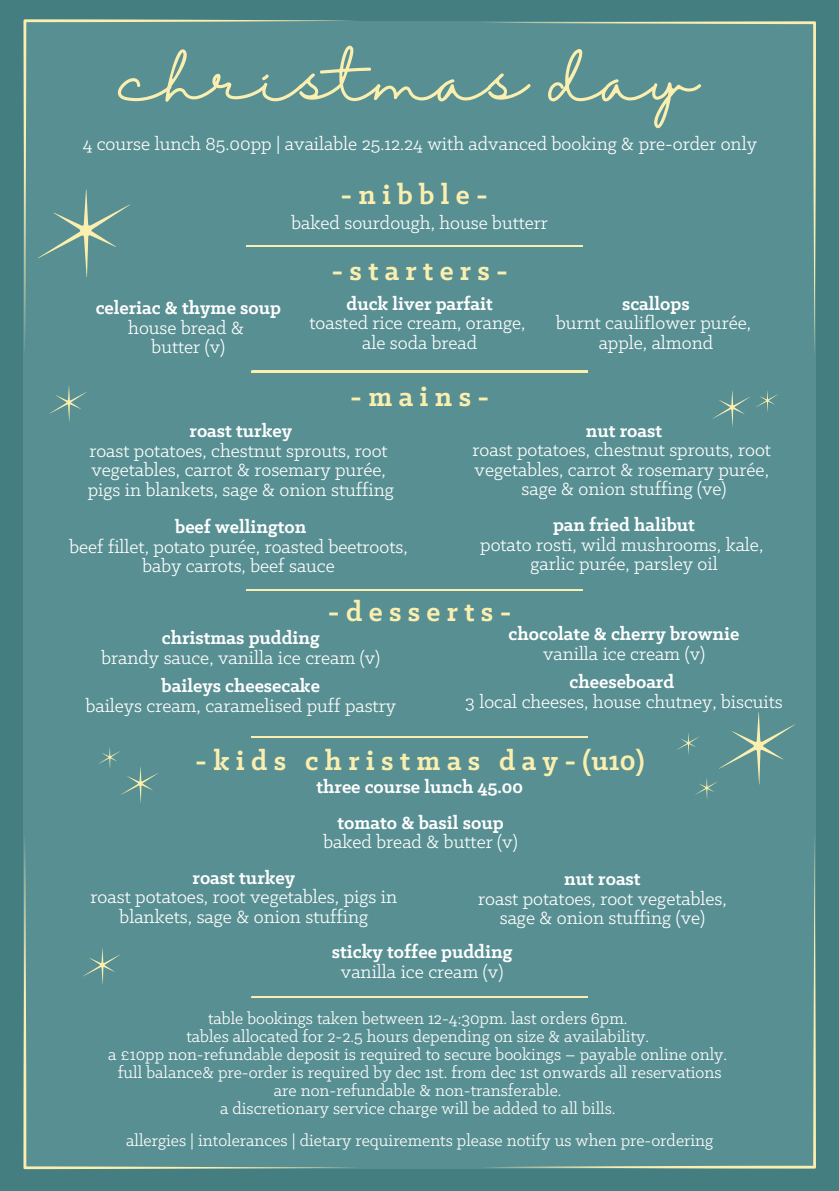
<style>
.page{position:relative;width:839px;height:1191px;background:#fff}
.page>*{position:absolute;margin:0;border:0;box-sizing:border-box;transform-origin:0 0}
.t1{font:60px "Halimun";color:#fbefb0}
.t2{font:700 30px "Klinic Slab";letter-spacing:.21em;color:#fbefb0}
.t3{font:20px/19.6px "Klinic Slab";color:#fff;text-align:center}
.t4{font:700 20px/19.6px "Klinic Slab";color:#fff;text-align:center}
.t5{font:18px/18px "Klinic Slab";color:#fff;text-align:center}
.s1{font-weight:700}
.s2{font-weight:400}
</style>
<div class="page">
<div style="left:0;top:0;width:838px;height:1191px;background:#447e81"></div>
<div style="left:24px;top:21px;width:792px;height:1148px;background:#588f92"></div>
<svg style="left:252px;top:371px;width:335px;height:1px"></svg>
<svg style="left:246px;top:589px;width:336px;height:2px"></svg>
<svg style="left:359px;top:245px;width:121px;height:2px"></svg>
<svg style="left:480px;top:21px;width:336px;height:331px"></svg>
<svg style="left:252px;top:736px;width:335px;height:2px"></svg>
<svg style="left:49px;top:386px;width:38px;height:35px"></svg>
<svg style="left:712px;top:390px;width:66px;height:36px"></svg>
<svg style="left:98px;top:747px;width:60px;height:55px"></svg>
<svg style="left:24px;top:19px;width:335px;height:331px"></svg>
<svg style="left:24px;top:838px;width:330px;height:331px"></svg>
<svg style="left:485px;top:838px;width:330px;height:331px"></svg>
<svg style="left:83px;top:948px;width:37px;height:36px"></svg>
<svg style="left:677px;top:712px;width:117px;height:87px"></svg>
<svg style="left:252px;top:996px;width:335px;height:2px"></svg>
<p class="t1" style="left:120px;top:45px;width:578px">christmas day</p>
<h3 class="t3" style="left:83px;top:135px;width:675px">4 course lunch 85.00pp | available 25.12.24 with advanced booking &amp; pre-order only</h3>
<h2 class="t2" style="left:340px;top:182px;width:149px">-nibble-</h2>
<h2 class="t3" style="left:291px;top:214px;width:258px">baked sourdough, house butterr</h2>
<h3 class="t2" style="left:331px;top:257px;width:178px">-starters-</h3>
<h3 class="t3" style="left:96px;top:299px;width:187px"><span class="s1">celeriac &amp; thyme soup </span>house bread &amp;<br>butter (v)</h3>
<p class="t3" style="left:309px;top:295px;width:217px"><span class="s1">duck liver parfait<br></span>toasted rice cream, orange, ale soda bread</p>
<p class="t3" style="left:556px;top:295px;width:196px"><span class="s1">scallops<br></span>burnt cauliflower purée, apple, almond</p>
<h3 class="t2" style="left:350px;top:384px;width:140px">-mains-</h3>
<p class="t3" style="left:472px;top:422px;width:300px"><span class="s1">nut roast<br></span>roast potatoes, chestnut sprouts, root vegetables, carrot &amp; rosemary purée,</p>
<h2 class="t3" style="left:521px;top:480px;width:206px">sage &amp; onion stuffing (ve)</h2>
<p class="t3" style="left:69px;top:518px;width:340px"><span class="s1">beef wellington<br></span>beef fillet, potato purée, roasted beetroots, baby carrots, beef sauce</p>
<p class="t3" style="left:480px;top:517px;width:284px"><span class="s1">pan fried halibut<br></span>potato rosti, wild mushrooms, kale, garlic purée, parsley oil</p>
<p class="t2" style="left:328px;top:599px;width:185px">-desserts-</p>
<h3 class="t4" style="left:508px;top:626px;width:232px">chocolate &amp; cherry brownie <span class="s2">vanilla ice cream (v)</span></h3>
<h3 class="t3" style="left:89px;top:423px;width:300px"><span class="s1">roast turkey<br></span>roast potatoes, chestnut sprouts, root vegetables, carrot &amp; rosemary purée,</h3>
<h1 class="t3" style="left:88px;top:481px;width:307px">pigs in blankets, sage &amp; onion stuffing</h1>
<h3 class="t3" style="left:101px;top:630px;width:280px"><span class="s1">christmas pudding<br></span>brandy sauce, vanilla ice cream (v)</h3>
<h3 class="t3" style="left:86px;top:678px;width:312px"><span class="s1">baileys cheesecake<br></span>baileys cream, caramelised puff pastry</h3>
<h3 class="t3" style="left:465px;top:674px;width:319px"><span class="s1">cheeseboard<br></span>3 local cheeses, house chutney, biscuits</h3>
<p class="t2" style="left:195px;top:748px;width:450px">-kids christmas day-(u10)</p>
<p class="t4" style="left:316px;top:779px;width:208px">three course lunch 45.00</p>
<h3 class="t3" style="left:323px;top:814px;width:196px"><span class="s1">tomato &amp; basil soup </span>baked bread &amp; butter (v)</h3>
<h3 class="t3" style="left:91px;top:869px;width:308px"><span class="s1">roast turkey<br></span>roast potatoes, root vegetables, pigs in blankets, sage &amp; onion stuffing</h3>
<h3 class="t3" style="left:478px;top:871px;width:250px"><span class="s1">nut roast<br></span>roast potatoes, root vegetables, sage &amp; onion stuffing (ve)</h3>
<h3 class="t4" style="left:332px;top:944px;width:182px">sticky toffee pudding <span class="s2">vanilla ice cream (v)</span></h3>
<p class="t5" style="left:108px;top:1010px;width:620px">table bookings taken between 12-4:30pm. last orders 6pm.<br>tables allocated for 2-2.5 hours depending on size &amp; availability.<br>a £10pp non-refundable deposit is required to secure bookings – payable online only. full balance&amp; pre-order is required by dec 1st. from dec 1st onwards all reservations are non-refundable &amp; non-transferable.<br>a discretionary service charge will be added to all bills.</p>
<h2 class="t5" style="left:126px;top:1132px;width:588px">allergies | intolerances | dietary requirements please notify us when pre-ordering</h2>
</div>
